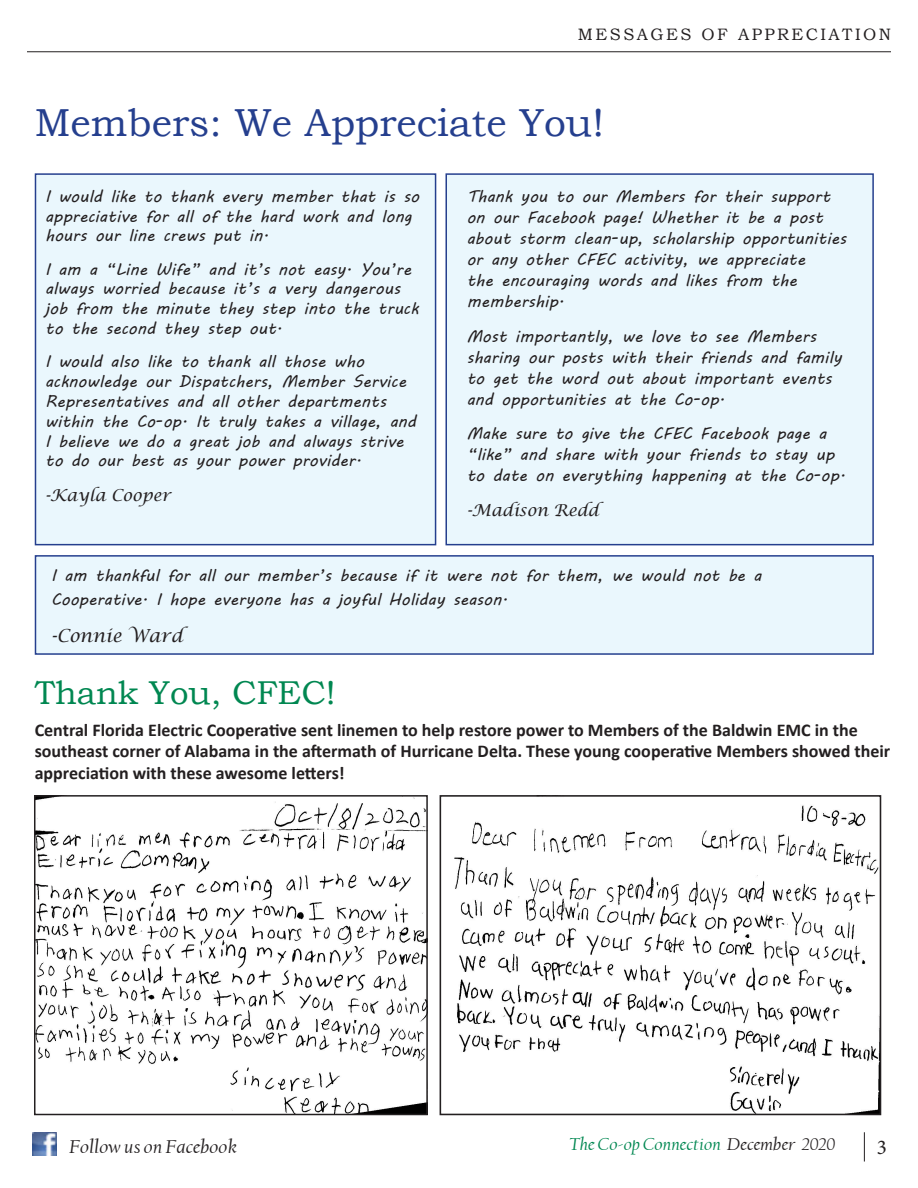
<style>
.page{position:relative;width:918px;height:1188px;background:#fff}
.page>*{position:absolute;margin:0;border:0;box-sizing:border-box;transform-origin:0 0}
.t1{font:39px "Bookman Old Style";color:#253f8e}
.t2{font:33px "Bookman Old Style";color:#008751}
.t3{font:21px "Minion Pro";color:#231f20}
.t4{font:italic 19.5px "Californian FB";color:#231f20;scale:1.09 1}
.t5{font:700 18px/21.6px "Calibri";color:#231f20}
.t6{font:italic 18px "Californian FB";color:#008751;scale:1.09 1}
.t7{font:italic 18px "Lucida Calligraphy";color:#231f20}
.t8{font:16.5px/19.8px "MV Boli";letter-spacing:.01em;color:#231f20}
.t9{font:italic 16.5px "Lucida Calligraphy";color:#231f20}
.t10{font:16.5px "Bookman Old Style";letter-spacing:.15em;color:#231f20}
.s1{color:#231f20}
</style>
<div class="page">
<hr style="left:27px;top:51px;width:864px;height:1px;background:#231f20">
<img style="left:32px;top:1132px;width:24px;height:24px">
<hr style="left:864px;top:1132px;width:1px;height:30px;background:#231f20">
<div style="left:35px;top:173px;width:401px;height:372px;background:#eaf7fd;border:2px solid #253f8e"></div>
<div style="left:35px;top:555px;width:839px;height:100px;background:#eaf7fd;border:2px solid #253f8e"></div>
<div style="left:446px;top:173px;width:428px;height:372px;background:#eaf7fd;border:2px solid #253f8e"></div>
<img style="left:454px;top:805px;width:424px;height:307px">
<div style="left:440px;top:795px;width:441px;height:320px;border:2px solid #231f20"></div>
<img style="left:37px;top:798px;width:388px;height:314px">
<div style="left:34px;top:795px;width:394px;height:320px;border:2px solid #231f20"></div>
<p class="t10" style="left:578px;top:24px;width:315px">MESSAGES OF APPRECIATION</p>
<p class="t1" style="left:35px;top:98px;width:571px">Members: We Appreciate You!</p>
<p class="t8" style="left:45px;top:186px;width:376px">I would like to thank every member that is so appreciative for all of the hard work and long hours our line crews put in.</p>
<p class="t8" style="left:45px;top:259px;width:375px">I am a “Line Wife” and it’s not easy. You’re always worried because it’s a very dangerous job from the minute they step into the truck to the second they step out.</p>
<p class="t8" style="left:45px;top:351px;width:373px">I would also like to thank all those who acknowledge our Dispatchers, Member Service Representatives and all other departments within the Co-op. It truly takes a village, and I believe we do a great job and always strive to do our best as your power provider.</p>
<p class="t9" style="left:45px;top:486px;width:127px">-Kayla Cooper</p>
<p class="t8" style="left:467px;top:186px;width:381px;line-height:21px">Thank you to our Members for their support on our Facebook page! Whether it be a post about storm clean-up, scholarship opportunities or any other CFEC activity, we appreciate<br>the encouraging words and likes from the membership.</p>
<p class="t8" style="left:467px;top:325px;width:377px;line-height:21px">Most importantly, we love to see Members sharing our posts with their friends and family to get the word out about important events and opportunities at the Co-op.</p>
<p class="t8" style="left:467px;top:423px;width:380px;line-height:21px">Make sure to give the CFEC Facebook page a “like” and share with your friends to stay up to date on everything happening at the Co-op.</p>
<p class="t9" style="left:467px;top:500px;width:134px">-Madison Redd</p>
<p class="t8" style="left:51px;top:563px;width:712px;line-height:24px">I am thankful for all our member’s because if it were not for them, we would not be a<br>Cooperative. I hope everyone has a joyful Holiday season.</p>
<p class="t7" style="left:51px;top:625px;width:133px">-Connie Ward</p>
<p class="t2" style="left:35px;top:672px;width:302px">Thank You, CFEC!</p>
<p class="t5" style="left:35px;top:719px;width:857px">Central Florida Electric Cooperative sent linemen to help restore power to Members of the Baldwin EMC in the southeast corner of Alabama in the aftermath of Hurricane Delta. These young cooperative Members showed their appreciation with these awesome letters!</p>
<p class="t4" style="left:69px;top:1136px;width:155px">Follow us on Facebook</p>
<p class="t6" style="left:569px;top:1134px;width:246px">The Co-op Connection <span class="s1">December 2020</span></p>
<p class="t3" style="left:877px;top:1133px;width:12px">3</p>
</div>
